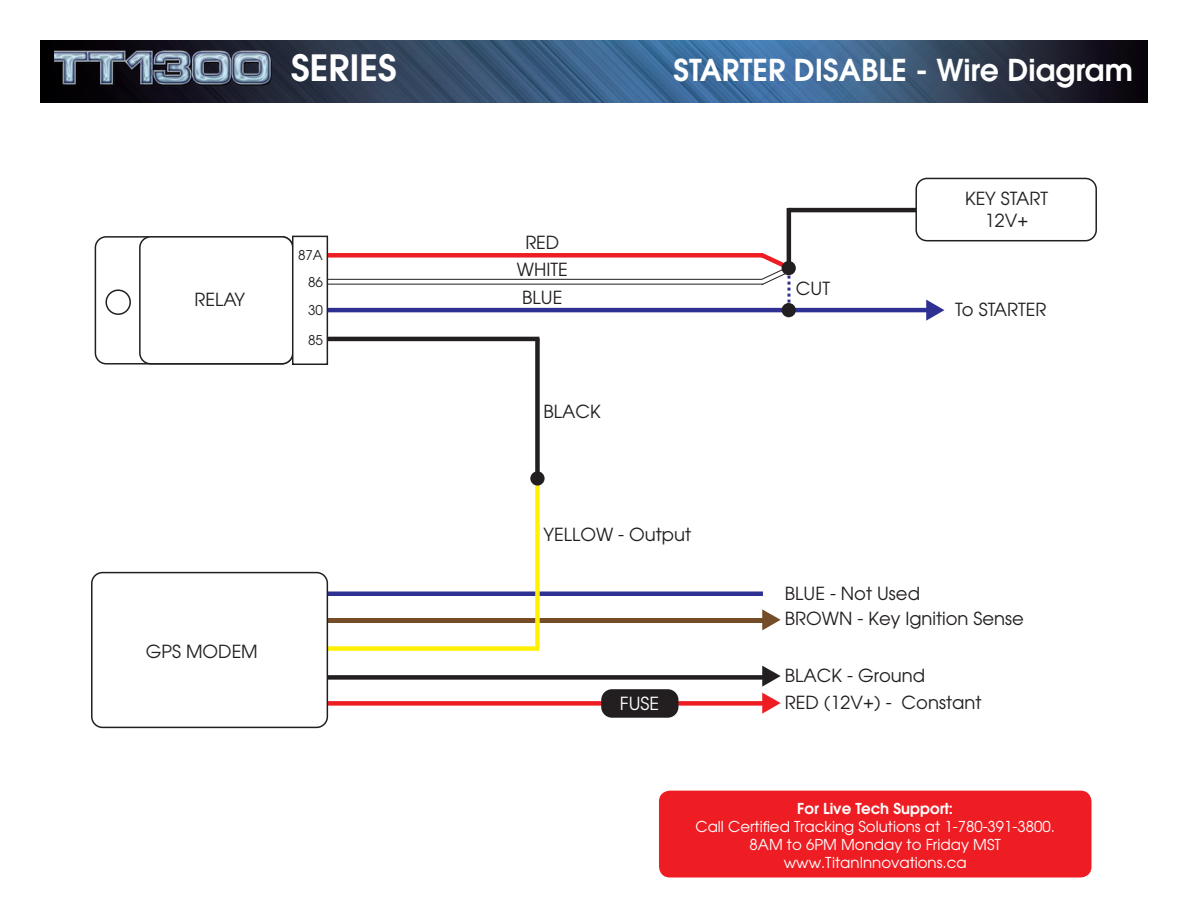
<style>
.page{position:relative;width:1188px;height:918px;background:#fff}
.page>*{position:absolute;margin:0;border:0;box-sizing:border-box;transform-origin:0 0}
.t1{font:600 36px "Avant Garde";color:#fff}
.t2{font:600 30px "Avant Garde";color:#fff}
.t3{font:18px/27.8px "Avant Garde";color:#231f20;text-align:center}
.t4{font:18px "Avant Garde";color:#fff}
.t5{font:15px "Avant Garde";color:#fff}
.t6{font:600 15px "Avant Garde";color:#fff}
.t7{font:13.5px/26.7px "Avant Garde";color:#231f20;text-align:right}
</style>
<div class="page">
<img style="left:40px;top:40px;width:1107px;height:62px">
<hr style="left:326px;top:308px;width:463px;height:4px;background:#2e3092">
<hr style="left:793px;top:308px;width:138px;height:4px;background:#2e3092">
<hr style="left:326px;top:337px;width:213px;height:4px;background:#231f20">
<svg style="left:328px;top:249px;width:467px;height:60px"></svg>
<div style="left:326px;top:591px;width:437px;height:5px;background:#2e3092"></div>
<div style="left:326px;top:646px;width:213px;height:5px;background:#fff101"></div>
<div style="left:326px;top:675px;width:437px;height:5px;background:#231f20"></div>
<div style="left:326px;top:701px;width:437px;height:5px;background:#ee1d23"></div>
<div style="left:327px;top:618px;width:436px;height:5px;background:#744c27"></div>
<div style="left:91px;top:572px;width:237px;height:156px;border:2px solid #231f20;border-radius:11px"></div>
<div style="left:95px;top:236px;width:198px;height:129px;border:2px solid #231f20;border-radius:11px"></div>
<div style="left:140px;top:237px;width:153px;height:127px;background:#fff;border-radius:11px"></div>
<div style="left:139px;top:236px;width:154px;height:129px;border:2px solid #231f20;border-radius:11px"></div>
<div style="left:292px;top:236px;width:36px;height:129px;border:2px solid #231f20"></div>
<div style="left:782px;top:261px;width:14px;height:14px;background:#231f20;border-radius:50%"></div>
<div style="left:782px;top:303px;width:14px;height:14px;background:#231f20;border-radius:50%"></div>
<hr style="left:787px;top:208px;width:4px;height:60px;background:#231f20">
<hr style="left:788px;top:208px;width:128px;height:4px;background:#231f20">
<svg style="left:926px;top:300px;width:18px;height:21px"></svg>
<svg style="left:762px;top:609px;width:18px;height:21px"></svg>
<svg style="left:762px;top:666px;width:18px;height:21px"></svg>
<svg style="left:762px;top:693px;width:18px;height:21px"></svg>
<div style="left:535px;top:338px;width:5px;height:140px;background:#231f20"></div>
<div style="left:535px;top:478px;width:5px;height:169px;background:#fff101"></div>
<div style="left:530px;top:471px;width:15px;height:15px;background:#231f20;border-radius:50%"></div>
<div style="left:601px;top:689px;width:77px;height:29px;background:#231f20;border-radius:11px"></div>
<div style="left:915px;top:178px;width:182px;height:63px;border:2px solid #231f20;border-radius:11px"></div>
<div style="left:105px;top:289px;width:26px;height:26px;border:2px solid #231f20;border-radius:50%"></div>
<img style="left:54px;top:40px;width:361px;height:54px">
<div style="left:659px;top:791px;width:433px;height:87px;background:#ee1d23;border-radius:11px"></div>
<p class="t1" style="left:291px;top:45px;width:107px">SERIES</p>
<p class="t3" style="left:195px;top:285px;width:52px">RELAY</p>
<p class="t7" style="left:298px;top:242px;width:26px">87A<br>86</p>
<p class="t7" style="left:308px;top:297px;width:16px">30</p>
<p class="t7" style="left:308px;top:326px;width:16px">85</p>
<p class="t3" style="left:146px;top:637px;width:114px">GPS MODEM</p>
<p class="t2" style="left:674px;top:50px;width:461px">STARTER DISABLE - Wire Diagram</p>
<p class="t3" style="left:517px;top:228px;width:52px">RED<br>WHITE<br>BLUE</p>
<p class="t3" style="left:543px;top:397px;width:59px">BLACK</p>
<p class="t3" style="left:543px;top:520px;width:149px">YELLOW - Output</p>
<p class="t3" style="left:796px;top:274px;width:36px">CUT</p>
<p class="t3" style="left:965px;top:188px;width:85px;line-height:21.6px">KEY START<br>12V+</p>
<p class="t3" style="left:955px;top:296px;width:93px">To STARTER</p>
<p class="t3" style="left:785px;top:580px;width:240px;line-height:25.5px;text-align:left">BLUE - Not Used<br>BROWN - Key Ignition Sense</p>
<p class="t3" style="left:785px;top:661px;width:142px">BLACK - Ground</p>
<p class="t4" style="left:620px;top:692px;width:41px">FUSE</p>
<p class="t3" style="left:785px;top:688px;width:198px">RED (12V+) - Constant</p>
<p class="t6" style="left:797px;top:798px;width:157px">For Live Tech Support:</p>
<p class="t5" style="left:696px;top:817px;width:361px">Call Certified Tracking Solutions at 1-780-391-3800.</p>
<p class="t5" style="left:750px;top:835px;width:253px">8AM to 6PM Monday to Friday MST</p>
<p class="t5" style="left:784px;top:853px;width:184px">www.TitanInnovations.ca</p>
</div>
